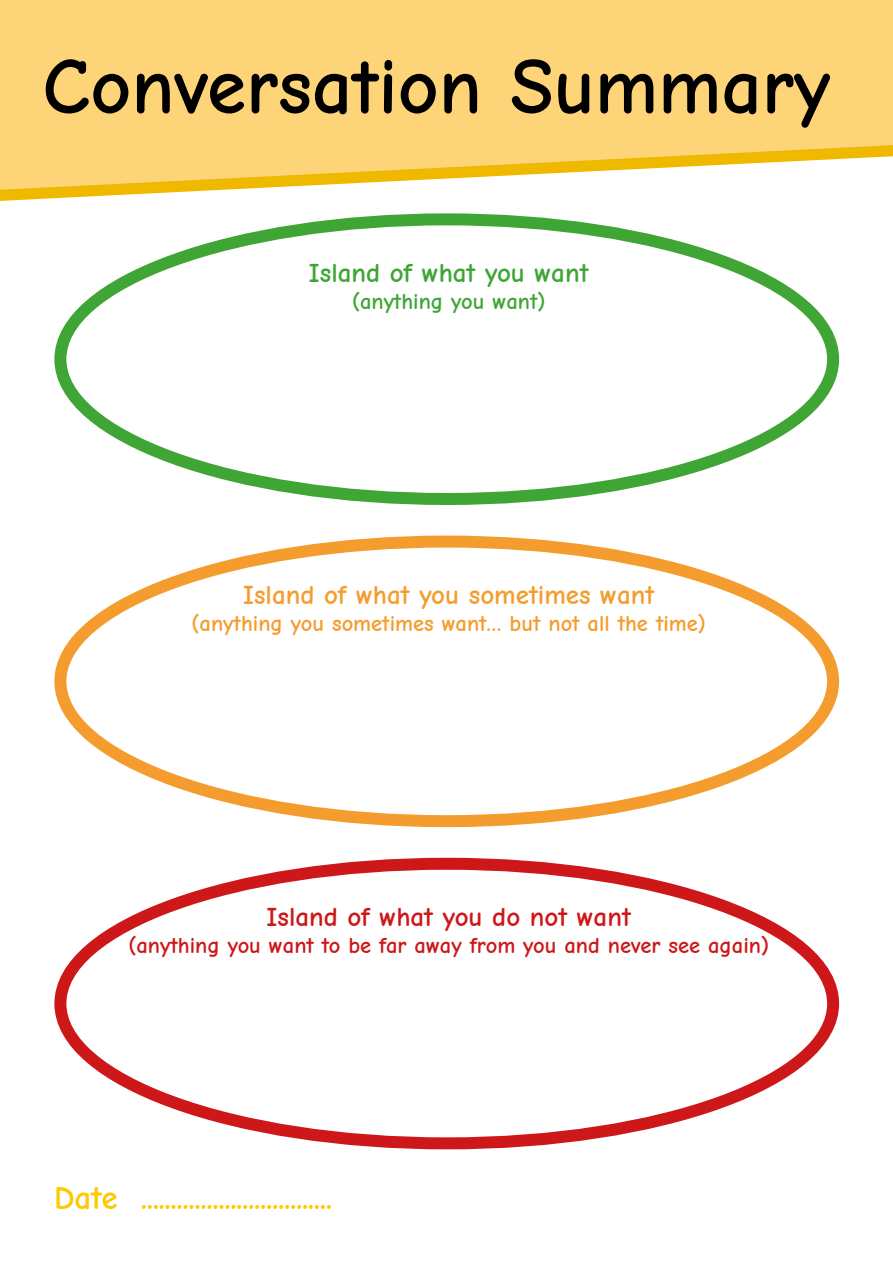
<style>
.page{position:relative;width:893px;height:1263px;background:#fff}
.page>*{position:absolute;margin:0;border:0;box-sizing:border-box;transform-origin:0 0}
.t1{font:700 79.5px "Comic Neue";color:#000}
.t2{font:700 33px "Comic Neue";color:#fdc900}
.t3{font:700 27px "Comic Neue";color:#f59c2e}
.t4{font:700 27px "Comic Neue";color:#cd1719}
.t5{font:700 27px "Comic Neue";color:#3fa535}
.t6{font:700 22.5px "Comic Neue";color:#cd1719}
.t7{font:700 22.5px "Comic Neue";color:#f59c2e}
.t8{font:700 22.5px "Comic Neue";color:#3fa535}
</style>
<div class="page">
<div style="left:54px;top:213px;width:785px;height:292px;border:12px solid #3fa535;border-radius:50%"></div>
<div style="left:54px;top:536px;width:785px;height:291px;border:12px solid #f59c2e;border-radius:50%"></div>
<div style="left:54px;top:858px;width:785px;height:291px;border:12px solid #cd1719;border-radius:50%"></div>
<svg style="left:0;top:190px;width:218px;height:11px"></svg>
<svg style="left:0;top:0;width:893px;height:190px;background:#fdd57a"></svg>
<h1 class="t1" style="left:43px;top:39px;width:789px">Conversation Summary</h1>
<p class="t5" style="left:309px;top:256px;width:281px">Island of what you want</p>
<p class="t8" style="left:352px;top:288px;width:195px">(anything you want)</p>
<p class="t3" style="left:243px;top:579px;width:413px">Island of what you sometimes want</p>
<p class="t7" style="left:192px;top:610px;width:516px">(anything you sometimes want… but not all the time)</p>
<p class="t4" style="left:267px;top:901px;width:366px">Island of what you do not want</p>
<p class="t6" style="left:128px;top:932px;width:642px">(anything you want to be far away from you and never see again)</p>
<h2 class="t2" style="left:54px;top:1178px;width:280px">Date ................................</h2>
</div>
